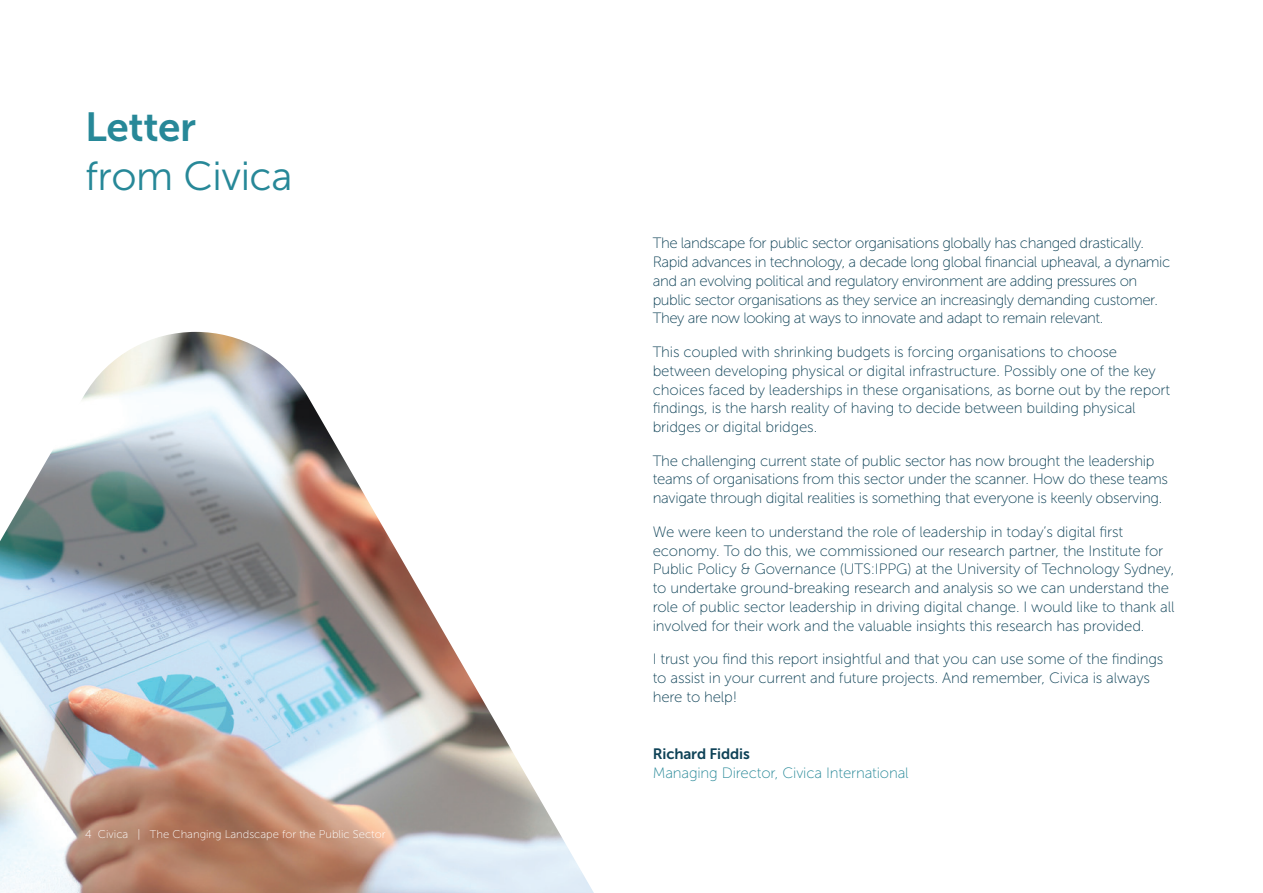
<style>
.page{position:relative;width:1263px;height:893px;background:#fff}
.page>*{position:absolute;margin:0;border:0;box-sizing:border-box;transform-origin:0 0}
.t1{font:40.5px/48.6px "Museo Sans 300";letter-spacing:-.01em;color:#278898}
.Body{font:15px/18.8px "Museo Sans 100";letter-spacing:-.01em;color:#0e4257}
.Body-2{font:15px/18.8px "Museo Sans 100";letter-spacing:-.03em;color:#0e4257}
.Body-3{font:15px/18.8px "Museo Sans 100";letter-spacing:-.01em;color:#278898}
.t2{font:11.25px "Museo Sans 100";color:#fff}
.s1{font-family:"Museo Sans 700"}
.s2{font-family:"Museo Sans 700";color:#0e4257}
</style>
<div class="page">
<img style="left:0;top:332px;width:594px;height:561px">
<p class="t1" style="left:85px;top:103px;width:209px"><span class="s1">Letter </span>from Civica</p>
<p class="t2" style="left:85px;top:828px;width:302px">4 Civica | The Changing Landscape for the Public Sector</p>
<p class="Body-2" style="left:653px;top:234px;width:519px">The landscape for public sector organisations globally has changed drastically.<br>Rapid advances in technology, a decade long global financial upheaval, a dynamic and an evolving political and regulatory environment are adding pressures on public sector organisations as they service an increasingly demanding customer.<br>They are now looking at ways to innovate and adapt to remain relevant.</p>
<p class="Body" style="left:653px;top:343px;width:519px">This coupled with shrinking budgets is forcing organisations to choose between developing physical or digital infrastructure. Possibly one of the key choices faced by leaderships in these organisations, as borne out by the report findings, is the harsh reality of having to decide between building physical bridges or digital bridges.</p>
<p class="Body" style="left:653px;top:451px;width:517px">The challenging current state of public sector has now brought the leadership teams of organisations from this sector under the scanner. How do these teams navigate through digital realities is something that everyone is keenly observing.</p>
<p class="Body" style="left:653px;top:522px;width:523px">We were keen to understand the role of leadership in today’s digital first economy. To do this, we commissioned our research partner, the Institute for Public Policy &amp; Governance (UTS:IPPG) at the University of Technology Sydney, to undertake ground-breaking research and analysis so we can understand the role of public sector leadership in driving digital change. I would like to thank all involved for their work and the valuable insights this research has provided.</p>
<p class="Body" style="left:653px;top:650px;width:512px">I trust you find this report insightful and that you can use some of the findings to assist in your current and future projects. And remember, Civica is always here to help!</p>
<p class="Body-3" style="left:653px;top:745px;width:257px"><span class="s2">Richard Fiddis<br></span>Managing Director, Civica International</p>
</div>
